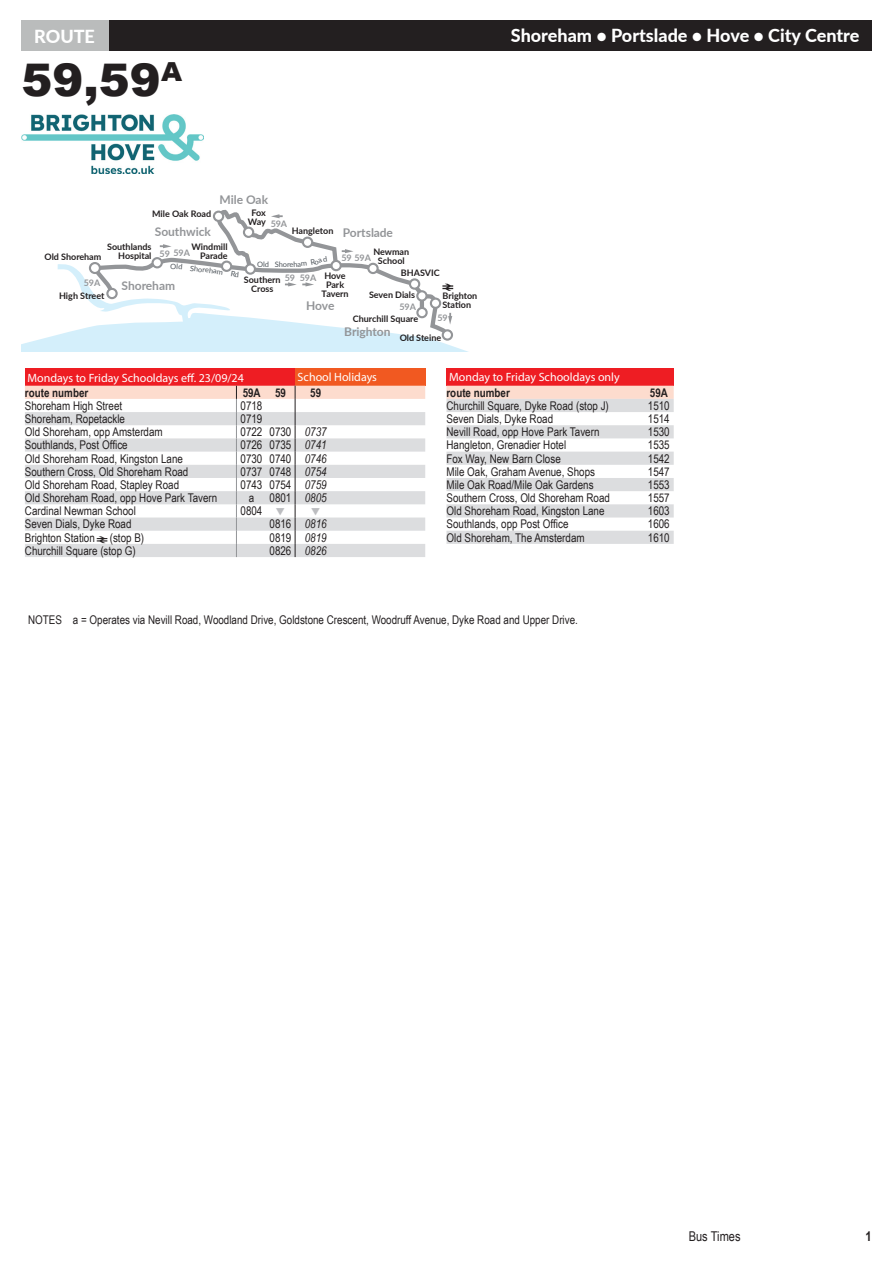
<style>
.page{position:relative;width:893px;height:1263px;background:#fff}
.page>*{position:absolute;margin:0;border:0;box-sizing:border-box;transform-origin:0 0}
.t1{font:900 45px "Arial";color:#231f20}
.t2{font:800 18px "Lato";color:#fff}
.t3{font:700 13.5px "Arial Narrow";color:#231f20}
.t4{font:12px "Arial Narrow";color:#231f20}
.t5{font:12px "Myriad Pro";color:#fff}
.t6{font:700 12px "Lato";color:#939598}
.t7{font:italic 12px "Arial Narrow";color:#231f20}
.t8{font:700 12px "Arial Narrow";color:#231f20}
.t9{font:700 9px/9px "Lato";color:#231f20;text-align:center}
.t10{font:700 9px "Lato";letter-spacing:-.015em;color:#939598}
.t11{font:7.5px "Lato";letter-spacing:-.015em;color:#4d545a}
.s1{font-family:"British Rail Dark Normal";font-size:9px}
</style>
<div class="page">
<div style="left:446px;top:369px;width:228px;height:17px;background:#ee1d23"></div>
<svg style="left:446px;top:386px;width:228px;height:158px"></svg>
<div style="left:109px;top:21px;width:763px;height:30px;background:#231f20"></div>
<div style="left:22px;top:21px;width:87px;height:30px;background:#babcbc"></div>
<div style="left:25px;top:369px;width:270px;height:17px;background:#ee1d23"></div>
<div style="left:295px;top:369px;width:130px;height:17px;background:#f15921"></div>
<img style="left:22px;top:114px;width:181px;height:60px">
<svg style="left:22px;top:209px;width:447px;height:143px"></svg>
<svg style="left:25px;top:386px;width:400px;height:171px"></svg>
<p class="t2" style="left:34px;top:23px;width:62px">ROUTE</p>
<p class="t2" style="left:511px;top:22px;width:350px">Shoreham • Portslade • Hove • City Centre</p>
<p class="t1" style="left:22px;top:47px;width:162px">59,59<sup>A</sup></p>
<p class="t6" style="left:219px;top:191px;width:50px">Mile Oak</p>
<p class="t9" style="left:152px;top:209px;width:60px">Mile Oak Road</p>
<p class="t9" style="left:248px;top:208px;width:20px">Fox<br>Way</p>
<p class="t10" style="left:271px;top:217px;width:18px">59A</p>
<p class="t9" style="left:292px;top:226px;width:43px">Hangleton</p>
<p class="t6" style="left:155px;top:223px;width:58px">Southwick</p>
<p class="t6" style="left:343px;top:224px;width:52px">Portslade</p>
<p class="t9" style="left:192px;top:241px;width:38px;text-align:right">Windmill<br>Parade</p>
<p class="t9" style="left:107px;top:242px;width:46px;text-align:right">Southlands<br>Hospital</p>
<p class="t10" style="left:160px;top:246px;width:32px">59 59A</p>
<p class="t9" style="left:45px;top:252px;width:58px">Old Shoreham</p>
<p class="t9" style="left:59px;top:291px;width:47px">High Street</p>
<p class="t10" style="left:84px;top:277px;width:18px">59A</p>
<p class="t6" style="left:122px;top:277px;width:55px">Shoreham</p>
<p class="t9" style="left:373px;top:247px;width:37px">Newman<br>School</p>
<p class="t9" style="left:401px;top:267px;width:40px">BHASVIC</p>
<p class="t10" style="left:342px;top:251px;width:31px">59 59A</p>
<p class="t11" style="left:263px;top:259px;width:32px">ld Shore</p>
<p class="t9" style="left:244px;top:274px;width:38px">Southern<br>Cross</p>
<p class="t9" style="left:322px;top:270px;width:29px">Hove<br>Park<br>Tavern</p>
<p class="t10" style="left:300px;top:271px;width:18px">59A</p>
<p class="t10" style="left:285px;top:271px;width:12px">59</p>
<p class="t9" style="left:369px;top:290px;width:47px">Seven Dials</p>
<p class="t9" style="left:443px;top:291px;width:36px;text-align:left">Brighton<br>Station</p>
<p class="t9" style="left:400px;top:309px;width:43px;line-height:18.8px;text-align:left;text-indent:-47px">Churchill Square<br>Old Steine</p>
<p class="t6" style="left:306px;top:297px;width:30px">Hove</p>
<p class="t10" style="left:399px;top:300px;width:18px">59A</p>
<p class="t10" style="left:437px;top:311px;width:12px">59</p>
<p class="t6" style="left:344px;top:323px;width:48px">Brighton</p>
<p class="t5" style="left:27px;top:370px;width:218px">Mondays to Friday Schooldays eff. 23/09/24</p>
<p class="t5" style="left:298px;top:370px;width:81px">School Holidays</p>
<p class="t8" style="left:25px;top:383px;width:65px">route number</p>
<p class="t8" style="left:243px;top:383px;width:20px">59A</p>
<p class="t8" style="left:275px;top:383px;width:12px">59</p>
<p class="t8" style="left:310px;top:383px;width:12px">59</p>
<p class="t4" style="left:25px;top:397px;width:99px">Shoreham High Street</p>
<p class="t4" style="left:241px;top:397px;width:23px">0718</p>
<p class="t4" style="left:25px;top:410px;width:102px">Shoreham, Ropetackle</p>
<p class="t4" style="left:241px;top:410px;width:23px">0719</p>
<p class="t4" style="left:25px;top:423px;width:139px">Old Shoreham, opp Amsterdam</p>
<p class="t4" style="left:241px;top:423px;width:23px">0722</p>
<p class="t4" style="left:270px;top:423px;width:23px">0730</p>
<p class="t7" style="left:305px;top:424px;width:23px">0737</p>
<p class="t4" style="left:25px;top:436px;width:104px">Southlands, Post Office</p>
<p class="t4" style="left:241px;top:436px;width:23px">0726</p>
<p class="t4" style="left:270px;top:436px;width:23px">0735</p>
<p class="t7" style="left:305px;top:437px;width:23px">0741</p>
<p class="t4" style="left:25px;top:449px;width:160px">Old Shoreham Road, Kingston Lane</p>
<p class="t4" style="left:241px;top:449px;width:23px">0730</p>
<p class="t4" style="left:270px;top:449px;width:23px">0740</p>
<p class="t7" style="left:305px;top:450px;width:23px">0746</p>
<p class="t4" style="left:25px;top:463px;width:165px">Southern Cross, Old Shoreham Road</p>
<p class="t4" style="left:241px;top:463px;width:23px">0737</p>
<p class="t4" style="left:270px;top:463px;width:23px">0748</p>
<p class="t7" style="left:305px;top:463px;width:23px">0754</p>
<p class="t4" style="left:25px;top:476px;width:156px">Old Shoreham Road, Stapley Road</p>
<p class="t4" style="left:241px;top:476px;width:23px">0743</p>
<p class="t4" style="left:270px;top:476px;width:23px">0754</p>
<p class="t7" style="left:305px;top:476px;width:23px">0759</p>
<p class="t4" style="left:25px;top:489px;width:194px">Old Shoreham Road, opp Hove Park Tavern</p>
<p class="t4" style="left:249px;top:489px;width:7px">a</p>
<p class="t4" style="left:270px;top:489px;width:23px">0801</p>
<p class="t7" style="left:305px;top:489px;width:23px">0805</p>
<p class="t4" style="left:25px;top:502px;width:113px">Cardinal Newman School</p>
<p class="t4" style="left:241px;top:502px;width:23px">0804</p>
<p class="t4" style="left:25px;top:515px;width:108px">Seven Dials, Dyke Road</p>
<p class="t4" style="left:270px;top:515px;width:23px">0816</p>
<p class="t7" style="left:305px;top:516px;width:23px">0816</p>
<p class="t4" style="left:25px;top:529px;width:121px">Brighton Station<span class="s1">=</span>(stop B)</p>
<p class="t4" style="left:270px;top:529px;width:23px">0819</p>
<p class="t7" style="left:305px;top:529px;width:23px">0819</p>
<p class="t4" style="left:25px;top:542px;width:113px">Churchill Square (stop G)</p>
<p class="t4" style="left:270px;top:542px;width:23px">0826</p>
<p class="t7" style="left:305px;top:542px;width:23px">0826</p>
<p class="t5" style="left:449px;top:370px;width:172px">Monday to Friday Schooldays only</p>
<p class="t8" style="left:446px;top:383px;width:65px">route number</p>
<p class="t8" style="left:650px;top:383px;width:20px">59A</p>
<p class="t4" style="left:446px;top:397px;width:164px">Churchill Square, Dyke Road (stop J)</p>
<p class="t4" style="left:648px;top:397px;width:23px">1510</p>
<p class="t4" style="left:446px;top:410px;width:108px">Seven Dials, Dyke Road</p>
<p class="t4" style="left:648px;top:410px;width:23px">1514</p>
<p class="t4" style="left:446px;top:423px;width:154px">Nevill Road, opp Hove Park Tavern</p>
<p class="t4" style="left:648px;top:423px;width:23px">1530</p>
<p class="t4" style="left:446px;top:436px;width:121px">Hangleton, Grenadier Hotel</p>
<p class="t4" style="left:648px;top:436px;width:23px">1535</p>
<p class="t4" style="left:446px;top:449px;width:116px">Fox Way, New Barn Close</p>
<p class="t4" style="left:648px;top:449px;width:23px">1542</p>
<p class="t4" style="left:446px;top:463px;width:150px">Mile Oak, Graham Avenue, Shops</p>
<p class="t4" style="left:648px;top:463px;width:23px">1547</p>
<p class="t4" style="left:446px;top:476px;width:149px">Mile Oak Road/Mile Oak Gardens</p>
<p class="t4" style="left:648px;top:476px;width:23px">1553</p>
<p class="t4" style="left:446px;top:489px;width:165px">Southern Cross, Old Shoreham Road</p>
<p class="t4" style="left:648px;top:489px;width:23px">1557</p>
<p class="t4" style="left:446px;top:502px;width:160px">Old Shoreham Road, Kingston Lane</p>
<p class="t4" style="left:648px;top:502px;width:23px">1603</p>
<p class="t4" style="left:446px;top:515px;width:123px">Southlands, opp Post Office</p>
<p class="t4" style="left:648px;top:515px;width:23px">1606</p>
<p class="t4" style="left:446px;top:529px;width:140px">Old Shoreham, The Amsterdam</p>
<p class="t4" style="left:648px;top:529px;width:23px">1610</p>
<p class="t4" style="left:28px;top:611px;width:551px">NOTES a = Operates via Nevill Road, Woodland Drive, Goldstone Crescent, Woodruff Avenue, Dyke Road and Upper Drive.</p>
<p class="t3" style="left:865px;top:1226px;width:8px">1</p>
</div>
